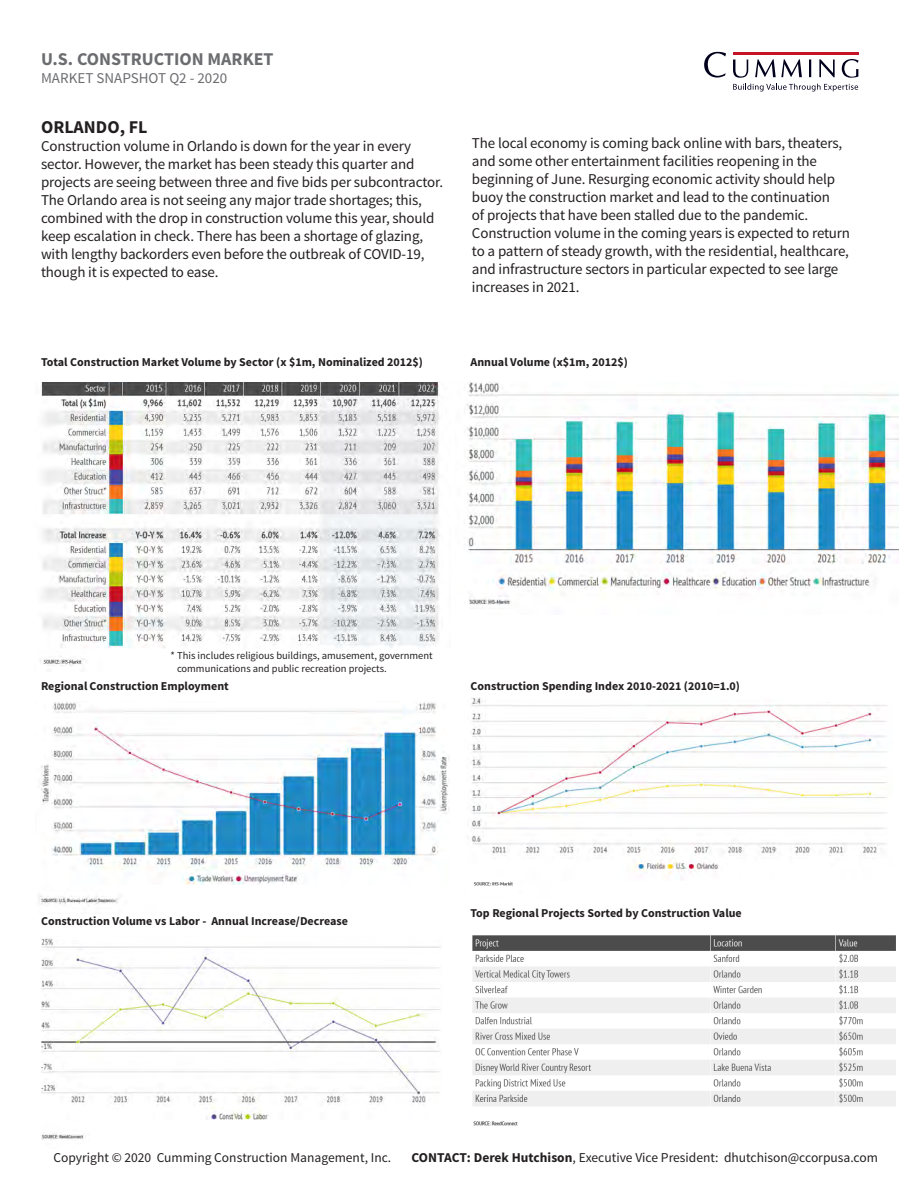
<style>
.page{position:relative;width:918px;height:1188px;background:#fff}
.page>*{position:absolute;margin:0;border:0;box-sizing:border-box;transform-origin:0 0}
.t1{font:700 18px "Source Sans Pro";color:#6c6d70}
.t2{font:700 18px "Source Sans Pro";color:#231f20}
.t3{font:15px/18px "Source Sans Pro";letter-spacing:-.01em;color:#231f20}
.t4{font:15px "Source Sans Pro";color:#6c6d70}
.t5{font:13.5px "Source Sans Pro";color:#231f20}
.t6{font:700 12px "Source Sans Pro";color:#231f20}
.t7{font:10.5px/12.6px "Source Sans Pro";color:#231f20}
.s1{font-weight:700}
</style>
<div class="page">
<hr style="left:733px;top:52px;width:126px;height:3px;background:#c61225">
<svg style="left:704px;top:52px;width:22px;height:26px"></svg>
<svg style="left:733px;top:59px;width:15px;height:19px"></svg>
<svg style="left:809px;top:59px;width:2px;height:18px"></svg>
<svg style="left:819px;top:59px;width:16px;height:18px"></svg>
<svg style="left:842px;top:59px;width:17px;height:19px"></svg>
<svg style="left:733px;top:84px;width:125px;height:7px"></svg>
<svg style="left:755px;top:59px;width:47px;height:18px"></svg>
<img style="left:38px;top:702px;width:412px;height:204px">
<img style="left:467px;top:382px;width:432px;height:223px">
<img style="left:41px;top:938px;width:399px;height:202px">
<img style="left:471px;top:698px;width:416px;height:176px">
<div style="left:783px;top:681px;width:109px;height:21px;background:#fff"></div>
<img style="left:472px;top:935px;width:424px;height:191px">
<img style="left:40px;top:383px;width:400px;height:283px">
<img style="left:473px;top:881px;width:40px;height:5px">
<p class="t1" style="left:41px;top:48px;width:234px">U.S. CONSTRUCTION MARKET</p>
<p class="t4" style="left:41px;top:69px;width:188px">MARKET SNAPSHOT Q2 - 2020</p>
<p class="t2" style="left:41px;top:115px;width:108px">ORLANDO, FL</p>
<p class="t3" style="left:41px;top:137px;width:404px">Construction volume in Orlando is down for the year in every sector. However, the market has been steady this quarter and projects are seeing between three and five bids per subcontractor.<br>The Orlando area is not seeing any major trade shortages; this, combined with the drop in construction volume this year, should keep escalation in check. There has been a shortage of glazing, with lengthy backorders even before the outbreak of COVID-19, though it is expected to ease.</p>
<p class="t3" style="left:472px;top:134px;width:380px">The local economy is coming back online with bars, theaters, and some other entertainment facilities reopening in the beginning of June. Resurging economic activity should help buoy the construction market and lead to the continuation<br>of projects that have been stalled due to the pandemic.<br>Construction volume in the coming years is expected to return to a pattern of steady growth, with the residential, healthcare, and infrastructure sectors in particular expected to see large increases in 2021.</p>
<p class="t6" style="left:41px;top:355px;width:384px">Total Construction Market Volume by Sector (x $1m, Nominalized 2012$)</p>
<p class="t6" style="left:471px;top:355px;width:159px">Annual Volume (x$1m, 2012$)</p>
<p class="t7" style="left:177px;top:649px;width:257px;text-indent:-6px">* This includes religious buildings, amusement, government communications and public recreation projects.</p>
<p class="t6" style="left:41px;top:679px;width:189px">Regional Construction Employment</p>
<p class="t6" style="left:471px;top:679px;width:271px">Construction Spending Index 2010-2021 (2010=1.0)</p>
<p class="t6" style="left:41px;top:913px;width:309px">Construction Volume vs Labor - Annual Increase/Decrease</p>
<p class="t6" style="left:471px;top:905px;width:273px">Top Regional Projects Sorted by Construction Value</p>
<p class="t5" style="left:53px;top:1150px;width:339px">Copyright © 2020 Cumming Construction Management, Inc.</p>
<p class="t5" style="left:412px;top:1150px;width:468px"><span class="s1">CONTACT: Derek Hutchison</span>, Executive Vice President: dhutchison@ccorpusa.com</p>
</div>
